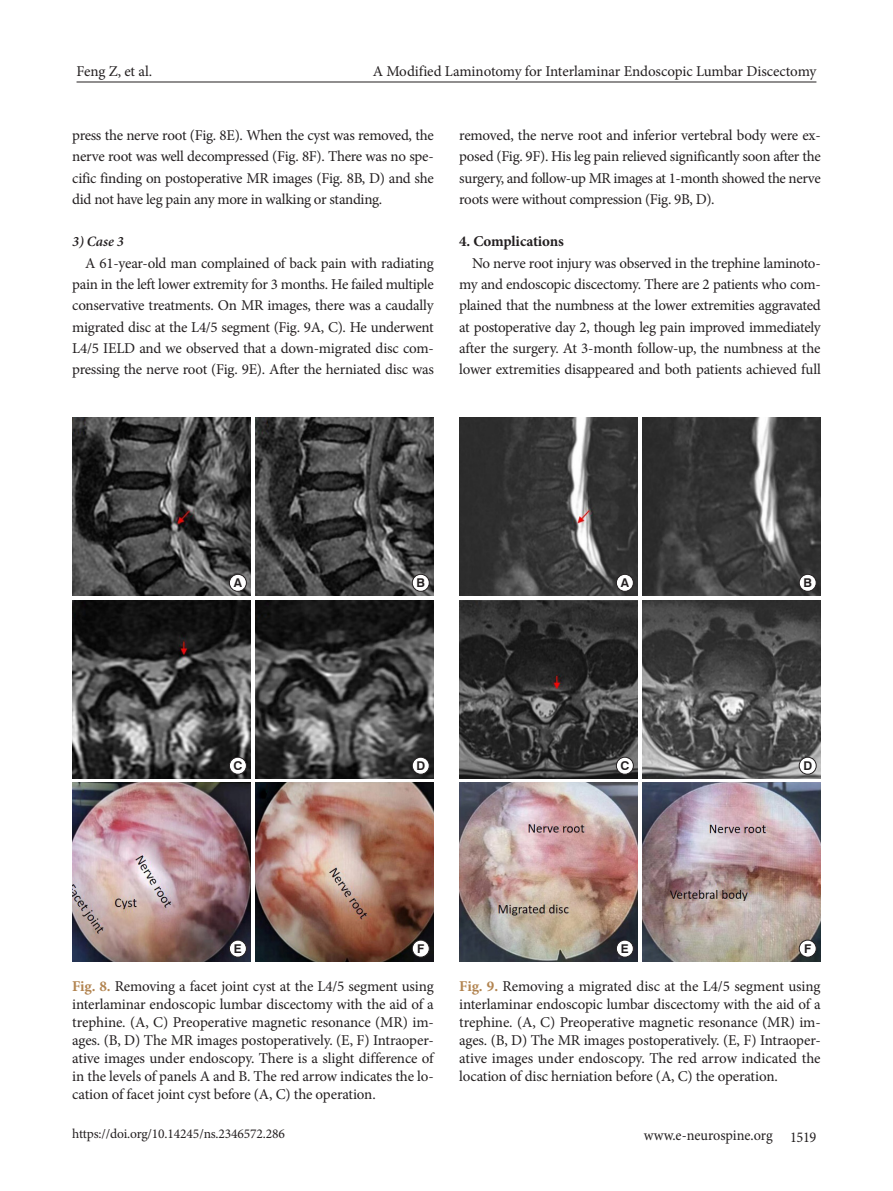
<style>
.page{position:relative;width:893px;height:1191px;background:#fff}
.page>*{position:absolute;margin:0;border:0;box-sizing:border-box;transform-origin:0 0}
.본문{font:15px/21.3px "Minion Pro";letter-spacing:-.02em;color:#231f20;text-align:justify}
.표그림캡션{font:15px/18px "Minion Pro";letter-spacing:-.01em;color:#231f20;text-align:justify}
.표그림캡션-2{font:15px "Minion Pro";letter-spacing:-.01em;color:#231f20;scale:.95 1}
.중제목{font:700 15px "Minion Pro";letter-spacing:-.01em;color:#231f20}
.소제목{font:italic 600 14.25px "Minion Pro";color:#231f20}
.t1{font:13.5px "Minion Pro";letter-spacing:-.01em;color:#231f20}
.t2{font:700 12.15px "Swiss 721 BT";color:#231f20}
.s1{font-weight:700;color:#b28450}
</style>
<div class="page">
<hr style="left:77px;top:82px;width:739px;height:1px;background:#231f20">
<img style="left:255px;top:783px;width:179px;height:178px">
<img style="left:255px;top:600px;width:179px;height:178px">
<img style="left:255px;top:417px;width:179px;height:179px">
<img style="left:72px;top:783px;width:179px;height:178px">
<img style="left:72px;top:600px;width:179px;height:178px">
<img style="left:72px;top:417px;width:179px;height:179px">
<div style="left:229px;top:574px;width:17px;height:17px;background:#fff;border-radius:50%"></div>
<div style="left:229px;top:574px;width:18px;height:17px;border:1px solid #231f20;border-radius:50%"></div>
<div style="left:412px;top:574px;width:17px;height:17px;background:#fff;border-radius:50%"></div>
<div style="left:412px;top:574px;width:17px;height:17px;border:1px solid #231f20;border-radius:50%"></div>
<div style="left:229px;top:757px;width:17px;height:17px;background:#fff;border-radius:50%"></div>
<div style="left:229px;top:757px;width:18px;height:17px;border:1px solid #231f20;border-radius:50%"></div>
<div style="left:412px;top:757px;width:17px;height:17px;background:#fff;border-radius:50%"></div>
<div style="left:412px;top:757px;width:17px;height:17px;border:1px solid #231f20;border-radius:50%"></div>
<div style="left:229px;top:940px;width:17px;height:17px;background:#fff;border-radius:50%"></div>
<div style="left:229px;top:940px;width:18px;height:17px;border:1px solid #231f20;border-radius:50%"></div>
<div style="left:412px;top:940px;width:17px;height:17px;background:#fff;border-radius:50%"></div>
<div style="left:412px;top:940px;width:17px;height:17px;border:1px solid #231f20;border-radius:50%"></div>
<img style="left:642px;top:783px;width:179px;height:178px">
<img style="left:642px;top:600px;width:179px;height:178px">
<img style="left:642px;top:417px;width:179px;height:179px">
<img style="left:459px;top:783px;width:179px;height:178px">
<img style="left:459px;top:600px;width:179px;height:178px">
<img style="left:459px;top:417px;width:179px;height:179px">
<div style="left:616px;top:574px;width:17px;height:17px;background:#fff;border-radius:50%"></div>
<div style="left:616px;top:574px;width:18px;height:17px;border:1px solid #231f20;border-radius:50%"></div>
<div style="left:616px;top:757px;width:17px;height:17px;background:#fff;border-radius:50%"></div>
<div style="left:616px;top:757px;width:18px;height:17px;border:1px solid #231f20;border-radius:50%"></div>
<div style="left:616px;top:940px;width:17px;height:17px;background:#fff;border-radius:50%"></div>
<div style="left:616px;top:940px;width:18px;height:17px;border:1px solid #231f20;border-radius:50%"></div>
<div style="left:799px;top:574px;width:17px;height:17px;background:#fff;border-radius:50%"></div>
<div style="left:799px;top:574px;width:17px;height:17px;border:1px solid #231f20;border-radius:50%"></div>
<div style="left:799px;top:757px;width:17px;height:17px;background:#fff;border-radius:50%"></div>
<div style="left:799px;top:757px;width:17px;height:17px;border:1px solid #231f20;border-radius:50%"></div>
<div style="left:799px;top:940px;width:17px;height:17px;background:#fff;border-radius:50%"></div>
<div style="left:799px;top:940px;width:17px;height:17px;border:1px solid #231f20;border-radius:50%"></div>
<p class="표그림캡션" style="left:77px;top:62px;width:77px">Feng Z, et al.</p>
<p class="표그림캡션" style="left:373px;top:62px;width:445px">A Modified Laminotomy for Interlaminar Endoscopic Lumbar Discectomy</p>
<p class="본문" style="left:72px;top:125px;width:363px">press the nerve root (Fig. 8E). When the cyst was removed, the nerve root was well decompressed (Fig. 8F). There was no spe&shy;cific finding on postoperative MR images (Fig. 8B, D) and she did not have leg pain any more in walking or standing.</p>
<p class="소제목" style="left:72px;top:231px;width:53px">3) Case 3</p>
<p class="본문" style="left:72px;top:252px;width:363px;text-indent:13px">A 61-year-old man complained of back pain with radiating pain in the left lower extremity for 3 months. He failed multiple conservative treatments. On MR images, there was a caudally migrated disc at the L4/5 segment (Fig. 9A, C). He underwent L4/5 IELD and we observed that a down-migrated disc com&shy;pressing the nerve root (Fig. 9E). After the herniated disc was</p>
<p class="본문" style="left:459px;top:125px;width:363px">removed, the nerve root and inferior vertebral body were ex&shy;posed (Fig. 9F). His leg pain relieved significantly soon after the surgery, and follow-up MR images at 1-month showed the nerve roots were without compression (Fig. 9B, D).</p>
<p class="중제목" style="left:459px;top:231px;width:106px">4. Complications</p>
<p class="본문" style="left:459px;top:252px;width:363px;text-indent:13px">No nerve root injury was observed in the trephine laminoto&shy;my and endoscopic discectomy. There are 2 patients who com&shy;plained that the numbness at the lower extremities aggravated at postoperative day 2, though leg pain improved immediately after the surgery. At 3-month follow-up, the numbness at the lower extremities disappeared and both patients achieved full</p>
<p class="t2" style="left:234px;top:575px;width:10px">A</p>
<p class="t2" style="left:416px;top:575px;width:10px">B</p>
<p class="t2" style="left:621px;top:575px;width:10px">A</p>
<p class="t2" style="left:803px;top:575px;width:10px">B</p>
<p class="t2" style="left:233px;top:758px;width:10px">C</p>
<p class="t2" style="left:416px;top:758px;width:10px">D</p>
<p class="t2" style="left:620px;top:758px;width:10px">C</p>
<p class="t2" style="left:803px;top:758px;width:10px">D</p>
<p class="t2" style="left:234px;top:941px;width:9px">E</p>
<p class="t2" style="left:417px;top:941px;width:9px">F</p>
<p class="표그림캡션" style="left:72px;top:977px;width:363px"><span class="s1">Fig. 8.</span> Removing a facet joint cyst at the L4/5 segment using interlaminar endoscopic lumbar discectomy with the aid of a trephine. (A, C) Preoperative magnetic resonance (MR) im&shy;ages. (B, D) The MR images postoperatively. (E, F) Intraoper&shy;ative images under endoscopy. There is a slight difference of in the levels of panels A and B. The red arrow indicates the lo&shy;cation of facet joint cyst before (A, C) the operation.</p>
<p class="t2" style="left:621px;top:941px;width:9px">E</p>
<p class="t2" style="left:804px;top:941px;width:9px">F</p>
<p class="표그림캡션" style="left:459px;top:977px;width:363px"><span class="s1">Fig. 9.</span> Removing a migrated disc at the L4/5 segment using interlaminar endoscopic lumbar discectomy with the aid of a trephine. (A, C) Preoperative magnetic resonance (MR) im&shy;ages. (B, D) The MR images postoperatively. (E, F) Intraoper&shy;ative images under endoscopy. The red arrow indicated the location of disc herniation before (A, C) the operation.</p>
<p class="t1" style="left:72px;top:1124px;width:214px">https://doi.org/10.14245/ns.2346572.286</p>
<p class="표그림캡션-2" style="left:644px;top:1125px;width:183px">www.e-neurospine.org 1519</p>
</div>
